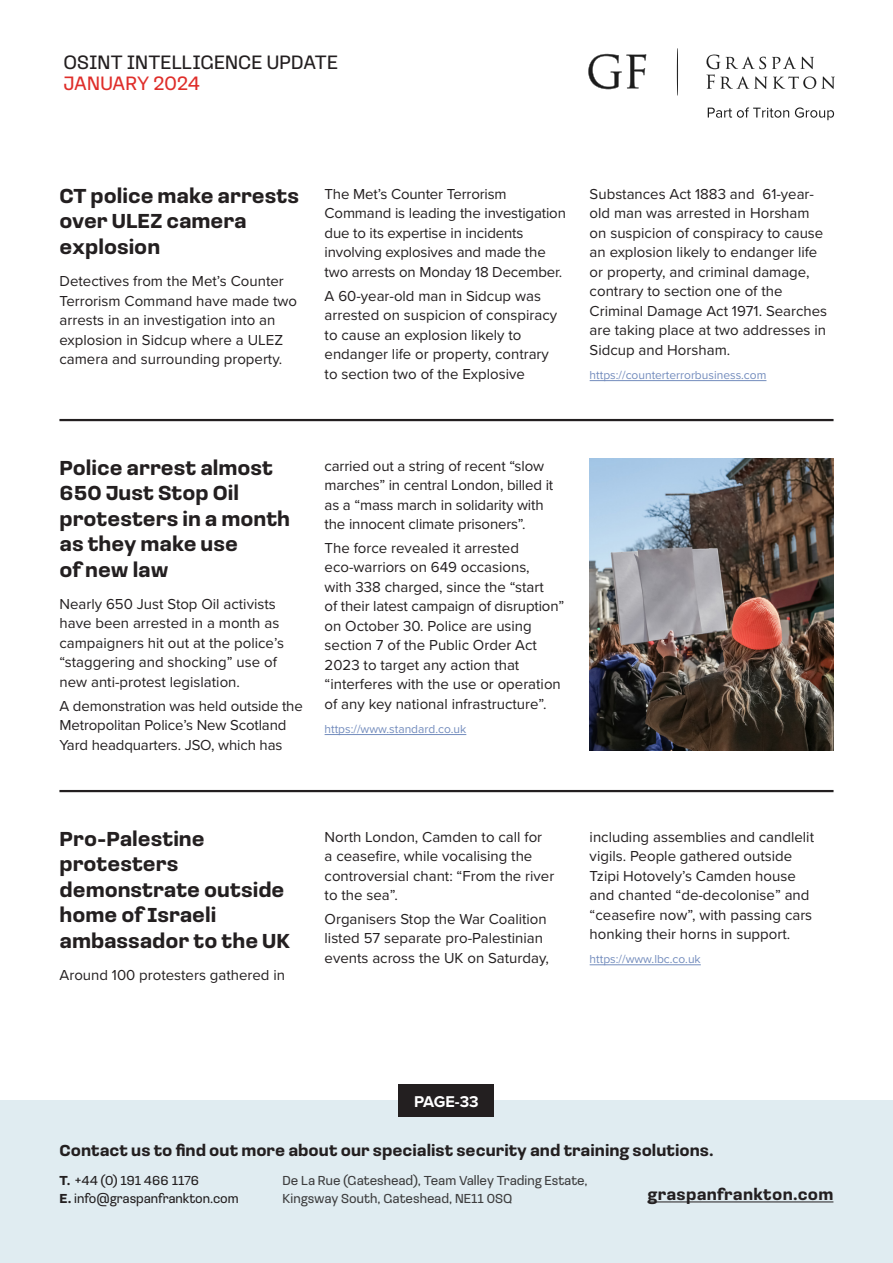
<style>
.page{position:relative;width:893px;height:1263px;background:#fff}
.page>*{position:absolute;margin:0;border:0;box-sizing:border-box;transform-origin:0 0}
.t1{font:700 21px/25.5px "Loos Normal";color:#231f20}
.t2{font:20.1px "Loos Normal";color:#231f20}
.t3{font:20.1px "Loos Normal";letter-spacing:.005em;color:#df2e2a}
.t4{font:700 16.5px "Loos Normal";color:#231f20}
.t5{font:700 16.5px "Loos Normal";letter-spacing:.02em;color:#231f20}
.t6{font:700 16.2px "Proxima Nova";letter-spacing:-.015em;color:#fff}
.t7{font:15px/19.5px "Proxima Nova";color:#231f20}
.t8{font:13.5px/18px "Loos Normal";color:#3e3e3f}
.t9{font:13.5px/18px "Loos Normal";color:#231f20}
.t10{font:12px "Proxima Nova";color:#738cbd}
.s1{font-weight:700}
</style>
<div class="page">
<div style="left:0;top:1100px;width:893px;height:163px;background:#e0ecf1"></div>
<svg style="left:708px;top:107px;width:81px;height:11px"></svg>
<svg style="left:795px;top:107px;width:39px;height:13px"></svg>
<svg style="left:706px;top:55px;width:129px;height:34px"></svg>
<svg style="left:588px;top:54px;width:58px;height:35px"></svg>
<svg style="left:677px;top:48px;width:1px;height:47px"></svg>
<hr style="left:647px;top:1201px;width:186px;height:1px;background:#231f20">
<div style="left:398px;top:1084px;width:96px;height:32px;background:#231f20"></div>
<hr style="left:590px;top:380px;width:176px;height:1px;background:#738cbd">
<hr style="left:59px;top:419px;width:774px;height:2px;background:#231f20">
<hr style="left:590px;top:964px;width:111px;height:1px;background:#738cbd">
<hr style="left:59px;top:790px;width:774px;height:2px;background:#231f20">
<hr style="left:325px;top:734px;width:141px;height:1px;background:#738cbd">
<img style="left:590px;top:459px;width:243px;height:291px">
<h2 class="t2" style="left:63px;top:48px;width:276px">OSINT INTELLIGENCE UPDATE</h2>
<h2 class="t3" style="left:63px;top:69px;width:138px">JANUARY 2024</h2>
<p class="t1" style="left:60px;top:182px;width:241px">CT police make arrests over ULEZ camera explosion</p>
<p class="t7" style="left:60px;top:271px;width:239px">Detectives from the Met’s Counter Terrorism Command have made two arrests in an investigation into an explosion in Sidcup where a ULEZ camera and surrounding property.</p>
<p class="t7" style="left:325px;top:184px;width:243px">The Met’s Counter Terrorism Command is leading the investigation due to its expertise in incidents involving explosives and made the two arrests on Monday 18 December.</p>
<p class="t7" style="left:325px;top:285px;width:234px">A 60-year-old man in Sidcup was arrested on suspicion of conspiracy to cause an explosion likely to endanger life or property, contrary to section two of the Explosive</p>
<p class="t7" style="left:590px;top:184px;width:239px">Substances Act 1883 and 61-year&shy;old man was arrested in Horsham on suspicion of conspiracy to cause an explosion likely to endanger life or property, and criminal damage, contrary to section one of the<br>Criminal Damage Act 1971. Searches are taking place at two addresses in<br>Sidcup and Horsham.</p>
<p class="t10" style="left:590px;top:366px;width:178px">https://counterterrorbusiness.com</p>
<p class="t1" style="left:60px;top:453px;width:232px">Police arrest almost<br>650 Just Stop Oil protesters in a month as they make use<br>of new law</p>
<p class="t7" style="left:60px;top:593px;width:226px">Nearly 650 Just Stop Oil activists have been arrested in a month as campaigners hit out at the police’s “staggering and shocking” use of new anti-protest legislation.</p>
<p class="t7" style="left:60px;top:695px;width:245px">A demonstration was held outside the<br>Metropolitan Police’s New Scotland<br>Yard headquarters. JSO, which has</p>
<p class="t7" style="left:325px;top:455px;width:230px">carried out a string of recent “slow marches” in central London, billed it as a “mass march in solidarity with the innocent climate prisoners”.</p>
<p class="t7" style="left:325px;top:537px;width:241px">The force revealed it arrested eco-warriors on 649 occasions,<br>with 338 charged, since the “start<br>of their latest campaign of disruption” on October 30. Police are using section 7 of the Public Order Act 2023 to target any action that “interferes with the use or operation of any key national infrastructure”.</p>
<p class="t10" style="left:325px;top:720px;width:143px">https://www.standard.co.uk</p>
<p class="t1" style="left:60px;top:824px;width:232px">Pro-Palestine protesters demonstrate outside home of Israeli ambassador to the UK</p>
<p class="t7" style="left:60px;top:964px;width:227px">Around 100 protesters gathered in</p>
<p class="t7" style="left:325px;top:826px;width:231px">North London, Camden to call for<br>a ceasefire, while vocalising the controversial chant: “From the river to the sea”.</p>
<p class="t7" style="left:325px;top:908px;width:226px">Organisers Stop the War Coalition listed 57 separate pro-Palestinian events across the UK on Saturday,</p>
<p class="t7" style="left:590px;top:826px;width:226px">including assemblies and candlelit vigils. People gathered outside Tzipi Hotovely’s Camden house and chanted “de-decolonise” and “ceasefire now”, with passing cars honking their horns in support.</p>
<p class="t10" style="left:590px;top:950px;width:113px">https://www.lbc.co.uk</p>
<p class="t6" style="left:414px;top:1089px;width:66px">PAGE-33</p>
<p class="t4" style="left:60px;top:1139px;width:656px">Contact us to find out more about our specialist security and training solutions.</p>
<p class="t9" style="left:60px;top:1171px;width:181px"><span class="s1">T.</span> +44 (0) 191 466 1176<br><span class="s1">E.</span> info@graspanfrankton.com</p>
<p class="t8" style="left:283px;top:1171px;width:307px">De La Rue (Gateshead), Team Valley Trading Estate,<br>Kingsway South, Gateshead, NE11 0SQ</p>
<p class="t5" style="left:647px;top:1183px;width:187px">graspanfrankton.com</p>
</div>
